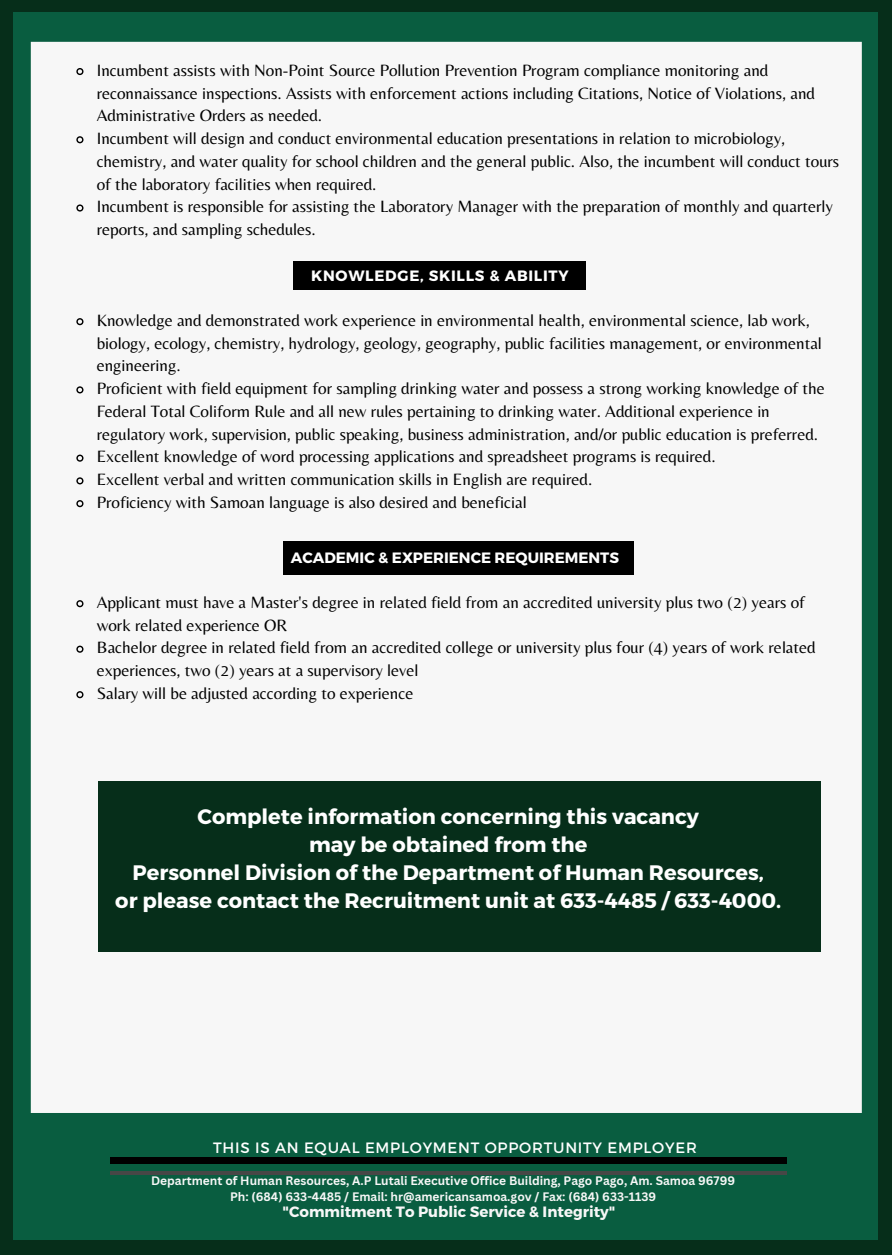
<style>
.page{position:relative;width:892px;height:1258px;background:#fff}
.page>*{position:absolute;margin:0;border:0;box-sizing:border-box;transform-origin:0 0}
.t1{font:700 21px/27.9px "Montserrat";color:#fff;text-align:center}
.t2{font:17.1px/22.8px "Belleza";color:#000}
.t3{font:15px "Montserrat";letter-spacing:.05em;color:#fff}
.t4{font:700 15px "Montserrat";color:#f7f7f7}
.t5{font:700 15px "Montserrat";color:#fff}
.t6{font:700 15px "Montserrat";letter-spacing:.05em;color:#fff}
.t7{font:700 12px/15.9px "Canva Sans";color:#f7f7f7;text-align:center}
</style>
<div class="page">
<div style="left:0;top:0;width:891px;height:1255px;background:#062e1a"></div>
<div style="left:13px;top:12px;width:864px;height:1227px;background:#095d40"></div>
<div style="left:30px;top:41px;width:832px;height:1072px;background:#f7f7f7"></div>
<div style="left:294px;top:262px;width:292px;height:28px;background:#000"></div>
<svg style="left:75px;top:317px;width:9px;height:9px"></svg>
<svg style="left:75px;top:385px;width:9px;height:9px"></svg>
<svg style="left:75px;top:453px;width:9px;height:10px"></svg>
<svg style="left:75px;top:476px;width:9px;height:9px"></svg>
<svg style="left:75px;top:499px;width:9px;height:9px"></svg>
<div style="left:282px;top:541px;width:351px;height:33px;background:#000"></div>
<svg style="left:75px;top:599px;width:9px;height:9px"></svg>
<svg style="left:75px;top:644px;width:9px;height:10px"></svg>
<svg style="left:75px;top:690px;width:9px;height:9px"></svg>
<div style="left:111px;top:1157px;width:675px;height:6px;background:#000"></div>
<hr style="left:111px;top:1171px;width:675px;height:3px;background:#474746">
<div style="left:98px;top:782px;width:722px;height:170px;background:#062e1a"></div>
<svg style="left:75px;top:67px;width:9px;height:9px"></svg>
<svg style="left:75px;top:135px;width:9px;height:9px"></svg>
<svg style="left:75px;top:203px;width:9px;height:10px"></svg>
<p class="t2" style="left:97px;top:58px;width:744px">Incumbent assists with Non-Point Source Pollution Prevention Program compliance monitoring and reconnaissance inspections. Assists with enforcement actions including Citations, Notice of Violations, and Administrative Orders as needed.<br>Incumbent will design and conduct environmental education presentations in relation to microbiology, chemistry, and water quality for school children and the general public. Also, the incumbent will conduct tours of the laboratory facilities when required.<br>Incumbent is responsible for assisting the Laboratory Manager with the preparation of monthly and quarterly reports, and sampling schedules.</p>
<p class="t6" style="left:311px;top:266px;width:259px">KNOWLEDGE, SKILLS &amp; ABILITY</p>
<p class="t2" style="left:97px;top:308px;width:729px">Knowledge and demonstrated work experience in environmental health, environmental science, lab work, biology, ecology, chemistry, hydrology, geology, geography, public facilities management, or environmental engineering.<br>Proficient with field equipment for sampling drinking water and possess a strong working knowledge of the Federal Total Coliform Rule and all new rules pertaining to drinking water. Additional experience in regulatory work, supervision, public speaking, business administration, and/or public education is preferred.<br>Excellent knowledge of word processing applications and spreadsheet programs is required.<br>Excellent verbal and written communication skills in English are required.<br>Proficiency with Samoan language is also desired and beneficial</p>
<p class="t5" style="left:291px;top:548px;width:329px">ACADEMIC &amp; EXPERIENCE REQUIREMENTS</p>
<p class="t2" style="left:97px;top:590px;width:720px">Applicant must have a Master's degree in related field from an accredited university plus two (2) years of work related experience OR<br>Bachelor degree in related field from an accredited college or university plus four (4) years of work related experiences, two (2) years at a supervisory level<br>Salary will be adjusted according to experience</p>
<p class="t1" style="left:115px;top:801px;width:667px">Complete information concerning this vacancy<br>may be obtained from the<br>Personnel Division of the Department of Human Resources,<br>or please contact the Recruitment unit at 633-4485 / 633-4000.</p>
<p class="t3" style="left:213px;top:1138px;width:485px">THIS IS AN EQUAL EMPLOYMENT OPPORTUNITY EMPLOYER</p>
<p class="t7" style="left:151px;top:1173px;width:585px">Department of Human Resources, A.P Lutali Executive Office Building, Pago Pago, Am. Samoa 96799<br>Ph: (684) 633-4485 / Email: hr@americansamoa.gov / Fax: (684) 633-1139</p>
<p class="t4" style="left:282px;top:1201px;width:334px">"Commitment To Public Service &amp; Integrity"</p>
</div>
